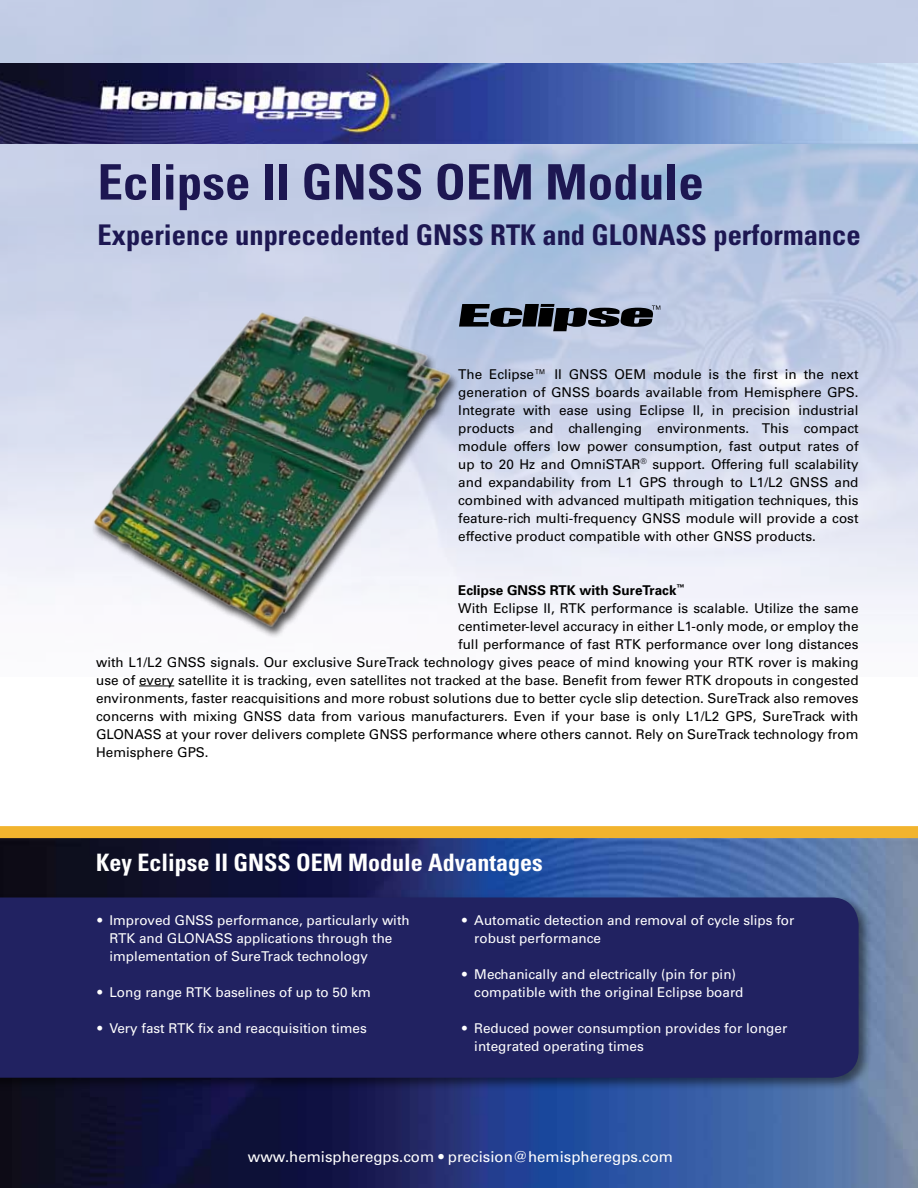
<style>
.page{position:relative;width:918px;height:1188px;background:#fff}
.page>*{position:absolute;margin:0;border:0;box-sizing:border-box;transform-origin:0 0}
.t1{font:700 condensed 48.9px "Univers";color:#1d1752;scale:1.04 1}
.t2{font:700 condensed 28.5px "Univers";color:#1d1752}
.t3{font:700 condensed 24px "Univers";color:#fff}
.t4{font:15px "Univers";color:#fff}
.t5{font:13.5px/18px "Univers";color:#000;text-align:justify}
.t6{font:13.5px/18px "Univers";color:#fff}
.t7{font:700 13.5px "Univers";color:#000}
</style>
<div class="page">
<img style="left:0;top:838px;width:918px;height:350px">
<img style="left:0;top:63px;width:918px;height:81px">
<div style="left:0;top:826px;width:918px;height:12px;background:#f2b42e"></div>
<div style="left:0;top:895px;width:872px;height:196px;background:#000;opacity:.5"></div>
<div style="left:0;top:897px;width:859px;height:181px;background:#212261"></div>
<hr style="left:139px;top:686px;width:35px;height:1px;background:#000">
<img style="left:80px;top:266px;width:387px;height:368px">
<svg style="left:459px;top:304px;width:201px;height:27px;background:#525865"></svg>
<h1 class="t1" style="left:98px;top:152px;width:585px">Eclipse II GNSS OEM Module</h1>
<h2 class="t2" style="left:98px;top:217px;width:765px">Experience unprecedented GNSS RTK and GLONASS performance</h2>
<p class="t5" style="left:458px;top:365px;width:402px">The Eclipse™ II GNSS OEM module is the first in the next generation of GNSS boards available from Hemisphere GPS.<br>Integrate with ease using Eclipse II, in precision industrial products and challenging environments. This compact module offers low power consumption, fast output rates of up to 20 Hz and OmniSTAR<sup>®</sup> support. Offering full scalability and expandability from L1 GPS through to L1/L2 GNSS and combined with advanced multipath mitigation techniques, this feature-rich multi-frequency GNSS module will provide a cost effective product compatible with other GNSS products.</p>
<p class="t7" style="left:458px;top:581px;width:228px">Eclipse GNSS RTK with SureTrack<sup>™</sup></p>
<p class="t5" style="left:458px;top:599px;width:402px">With Eclipse II, RTK performance is scalable. Utilize the same</p>
<p class="t5" style="left:458px;top:617px;width:402px">centimeter-level accuracy in either L1-only mode, or employ the</p>
<p class="t5" style="left:458px;top:635px;width:402px">full performance of fast RTK performance over long distances</p>
<p class="t5" style="left:96px;top:653px;width:764px">with L1/L2 GNSS signals. Our exclusive SureTrack technology gives peace of mind knowing your RTK rover is making</p>
<p class="t5" style="left:96px;top:671px;width:764px">use of every satellite it is tracking, even satellites not tracked at the base. Benefit from fewer RTK dropouts in congested</p>
<p class="t5" style="left:96px;top:689px;width:764px">environments, faster reacquisitions and more robust solutions due to better cycle slip detection. SureTrack also removes</p>
<p class="t5" style="left:96px;top:707px;width:764px">concerns with mixing GNSS data from various manufacturers. Even if your base is only L1/L2 GPS, SureTrack with</p>
<p class="t5" style="left:96px;top:725px;width:764px">GLONASS at your rover delivers complete GNSS performance where others cannot. Rely on SureTrack technology from</p>
<p class="t5" style="left:96px;top:743px;width:114px">Hemisphere GPS.</p>
<h3 class="t3" style="left:96px;top:847px;width:448px">Key Eclipse II GNSS OEM Module Advantages</h3>
<p class="t6" style="left:110px;top:911px;width:302px;text-indent:-12px">• Improved GNSS performance, particularly with<br>RTK and GLONASS applications through the implementation of SureTrack technology</p>
<p class="t6" style="left:98px;top:983px;width:275px">• Long range RTK baselines of up to 50 km</p>
<p class="t6" style="left:98px;top:1019px;width:271px">• Very fast RTK fix and reacquisition times</p>
<p class="t6" style="left:474px;top:911px;width:322px;text-indent:-12px">• Automatic detection and removal of cycle slips for robust performance</p>
<p class="t6" style="left:474px;top:965px;width:271px;text-indent:-12px">• Mechanically and electrically (pin for pin) compatible with the original Eclipse board</p>
<p class="t6" style="left:474px;top:1019px;width:315px;text-indent:-12px">• Reduced power consumption provides for longer integrated operating times</p>
<p class="t4" style="left:248px;top:1148px;width:427px">www.hemispheregps.com • precision@hemispheregps.com</p>
</div>
